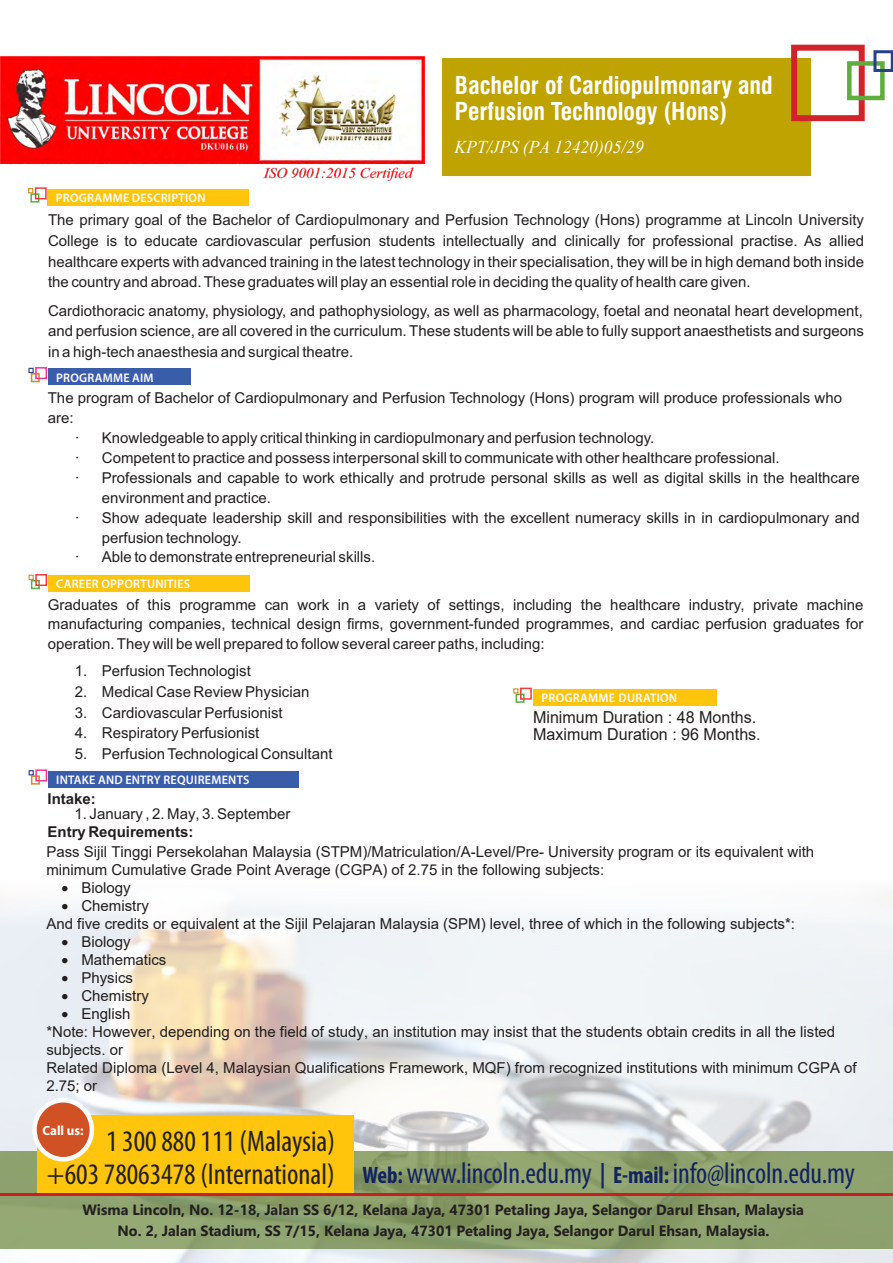
<style>
.page{position:relative;width:893px;height:1263px;background:#fff}
.page>*{position:absolute;margin:0;border:0;box-sizing:border-box;transform-origin:0 0}
.t1{font:condensed 29.85px/32.2px "Myriad Pro";color:#231f20}
.t2{font:700 condensed 24px/26.5px "Swiss 721 BT";color:#fff}
.t3{font:italic 18px "Times New Roman";color:#fff}
.t4{font:16.5px/17.5px "Arial";color:#231f20}
.t5{font:15px/20.7px "Arial";color:#231f20;text-align:justify}
.t6{font:15px/18px "Arial";color:#221e1f}
.t7{font:700 15px "Arial";color:#231f20}
.t8{font:700 14.85px/21px "Gadugi";color:#231f20;text-align:center}
.t9{font:700 13.35px "Myriad Pro";color:#fff}
.t10{font:600 12.45px "Myriad Pro";letter-spacing:.02em;color:#fff}
.s1{font-weight:700;font-size:23.85px;color:#132361}
.s2{color:#132361}
.s3{font-weight:600;font-stretch:normal;font-size:25.35px;color:#132361}
</style>
<div class="page">
<img style="left:0;top:904px;width:893px;height:359px">
<div style="left:48px;top:368px;width:142px;height:17px;background:#3a5da9"></div>
<div style="left:31px;top:373px;width:9px;height:9px;border:2px solid #d68c20"></div>
<svg style="left:28px;top:368px;width:6px;height:5px"></svg>
<div style="left:35px;top:367px;width:12px;height:12px;border:2px solid #ed3694"></div>
<div style="left:442px;top:59px;width:368px;height:117px;background:#bfa300"></div>
<div style="left:47px;top:189px;width:202px;height:16px;background:#ffc40c"></div>
<div style="left:30px;top:193px;width:9px;height:10px;border:2px solid #5fad3f"></div>
<svg style="left:28px;top:188px;width:5px;height:5px"></svg>
<div style="left:35px;top:187px;width:12px;height:12px;border:2px solid #ef3b39"></div>
<div style="left:533px;top:689px;width:183px;height:17px;background:#ffc40c"></div>
<div style="left:516px;top:694px;width:9px;height:9px;border:2px solid #5fad3f"></div>
<svg style="left:513px;top:688px;width:5px;height:6px"></svg>
<div style="left:520px;top:688px;width:12px;height:12px;border:2px solid #ef3b39"></div>
<div style="left:48px;top:771px;width:250px;height:16px;background:#3a5da9"></div>
<div style="left:31px;top:775px;width:9px;height:10px;border:2px solid #d68c20"></div>
<svg style="left:29px;top:770px;width:5px;height:5px"></svg>
<div style="left:35px;top:769px;width:12px;height:12px;border:2px solid #ed3694"></div>
<svg style="left:0;top:1151px;width:893px;height:98px;fill:#8ea26f"></svg>
<div style="left:37px;top:1115px;width:316px;height:79px;background:#ffc40c"></div>
<hr style="left:0;top:1193px;width:893px;height:3px;background:#cd1d23">
<div style="left:34px;top:1100px;width:58px;height:59px;background:#d05123;border-radius:50%"></div>
<div style="left:32px;top:1098px;width:62px;height:63px;border:4px solid #fff;border-radius:50%"></div>
<div style="left:791px;top:45px;width:74px;height:76px;border:6px solid #d2232a"></div>
<div style="left:847px;top:61px;width:38px;height:39px;border:4px solid #5fad3f"></div>
<div style="left:873px;top:50px;width:20px;height:22px;border:3px solid #25408f"></div>
<img style="left:0;top:57px;width:424px;height:123px">
<div style="left:48px;top:575px;width:201px;height:17px;background:#ffc40c"></div>
<div style="left:31px;top:580px;width:9px;height:9px;border:2px solid #5fad3f"></div>
<svg style="left:29px;top:575px;width:5px;height:5px"></svg>
<div style="left:35px;top:574px;width:12px;height:12px;border:2px solid #ef3b39"></div>
<p class="t10" style="left:56px;top:192px;width:151px">PROGRAMME DESCRIPTION</p>
<h2 class="t2" style="left:455px;top:74px;width:319px">Bachelor of Cardiopulmonary and<br>Perfusion Technology (Hons)</h2>
<p class="t3" style="left:455px;top:135px;width:191px">KPT/JPS (PA 12420)05/29</p>
<p class="t5" style="left:48px;top:211px;width:817px">The primary goal of the Bachelor of Cardiopulmonary and Perfusion Technology (Hons) programme at Lincoln University College is to educate cardiovascular perfusion students intellectually and clinically for professional practise. As allied healthcare experts with advanced training in the latest technology in their specialisation, they will be in high demand both inside the country and abroad. These graduates will play an essential role in deciding the quality of health care given.</p>
<p class="t5" style="left:48px;top:301px;width:817px">Cardiothoracic anatomy, physiology, and pathophysiology, as well as pharmacology, foetal and neonatal heart development, and perfusion science, are all covered in the curriculum. These students will be able to fully support anaesthetists and surgeons in a high-tech anaesthesia and surgical theatre.</p>
<p class="t5" style="left:48px;top:389px;width:796px">The program of Bachelor of Cardiopulmonary and Perfusion Technology (Hons) program will produce professionals who</p>
<p class="t5" style="left:48px;top:409px;width:27px">are:</p>
<p class="t5" style="left:75px;top:429px;width:581px">· Knowledgeable to apply critical thinking in cardiopulmonary and perfusion technology.</p>
<p class="t5" style="left:75px;top:448px;width:706px">· Competent to practice and possess interpersonal skill to communicate with other healthcare professional.</p>
<p class="t5" style="left:75px;top:468px;width:786px">· Professionals and capable to work ethically and protrude personal skills as well as digital skills in the healthcare</p>
<p class="t5" style="left:102px;top:488px;width:171px">environment and practice.</p>
<p class="t5" style="left:75px;top:508px;width:786px">· Show adequate leadership skill and responsibilities with the excellent numeracy skills in in cardiopulmonary and</p>
<p class="t5" style="left:102px;top:528px;width:141px">perfusion technology.</p>
<p class="t5" style="left:75px;top:548px;width:302px">· Able to demonstrate entrepreneurial skills.</p>
<p class="t10" style="left:56px;top:579px;width:136px">CAREER OPPORTUNITIES</p>
<p class="t5" style="left:48px;top:596px;width:817px;line-height:20px">Graduates of this programme can work in a variety of settings, including the healthcare industry, private machine manufacturing companies, technical design firms, government-funded programmes, and cardiac perfusion graduates for operation. They will be well prepared to follow several career paths, including:</p>
<p class="t5" style="left:75px;top:662px;width:177px">1. Perfusion Technologist</p>
<p class="t5" style="left:75px;top:682px;width:236px">2. Medical Case Review Physician</p>
<p class="t5" style="left:75px;top:703px;width:209px">3. Cardiovascular Perfusionist</p>
<p class="t5" style="left:75px;top:724px;width:186px">4. Respiratory Perfusionist</p>
<p class="t5" style="left:75px;top:745px;width:259px">5. Perfusion Technological Consultant</p>
<p class="t10" style="left:56px;top:372px;width:99px">PROGRAMME AIM</p>
<p class="t10" style="left:542px;top:693px;width:137px">PROGRAMME DURATION</p>
<p class="t4" style="left:533px;top:708px;width:229px">Minimum Duration : 48 Months.<br>Maximum Duration : 96 Months.</p>
<p class="t10" style="left:56px;top:774px;width:195px">INTAKE AND ENTRY REQUIREMENTS</p>
<p class="t7" style="left:48px;top:793px;width:50px">Intake:</p>
<p class="t5" style="left:75px;top:805px;width:217px">1. January , 2. May, 3. September</p>
<p class="t7" style="left:48px;top:826px;width:147px">Entry Requirements:</p>
<p class="t6" style="left:46px;top:843px;width:769px">Pass Sijil Tinggi Persekolahan Malaysia (STPM)/Matriculation/A-Level/Pre- University program or its equivalent with minimum Cumulative Grade Point Average (CGPA) of 2.75 in the following subjects:</p>
<p class="t6" style="left:61px;top:879px;width:71px">• Biology</p>
<p class="t6" style="left:46px;top:897px;width:750px;text-indent:15px">• Chemistry<br>And five credits or equivalent at the Sijil Pelajaran Malaysia (SPM) level, three of which in the following subjects*:</p>
<p class="t6" style="left:61px;top:933px;width:71px">• Biology</p>
<p class="t6" style="left:61px;top:951px;width:107px">• Mathematics</p>
<p class="t6" style="left:61px;top:969px;width:73px">• Physics</p>
<p class="t6" style="left:61px;top:987px;width:89px">• Chemistry</p>
<p class="t6" style="left:46px;top:1005px;width:812px;text-indent:15px">• English<br>*Note: However, depending on the field of study, an institution may insist that the students obtain credits in all the listed subjects. or<br>Related Diploma (Level 4, Malaysian Qualifications Framework, MQF) from recognized institutions with minimum CGPA of 2.75; or</p>
<p class="t9" style="left:43px;top:1125px;width:42px">Call us:</p>
<h1 class="t1" style="left:47px;top:1127px;width:809px;text-indent:59px">1 300 880 111 (Malaysia)<br>+603 78063478 (International) <span class="s1">Web:</span> <span class="s2">www.lincoln.edu.my</span> <span class="s3">|</span> <span class="s1">E-mail:</span> <span class="s2">info@lincoln.edu.my</span></h1>
<p class="t8" style="left:82px;top:1201px;width:723px">Wisma Lincoln, No. 12-18, Jalan SS 6/12, Kelana Jaya, 47301 Petaling Jaya, Selangor Darul Ehsan, Malaysia<br>No. 2, Jalan Stadium, SS 7/15, Kelana Jaya, 47301 Petaling Jaya, Selangor Darul Ehsan, Malaysia.</p>
</div>
